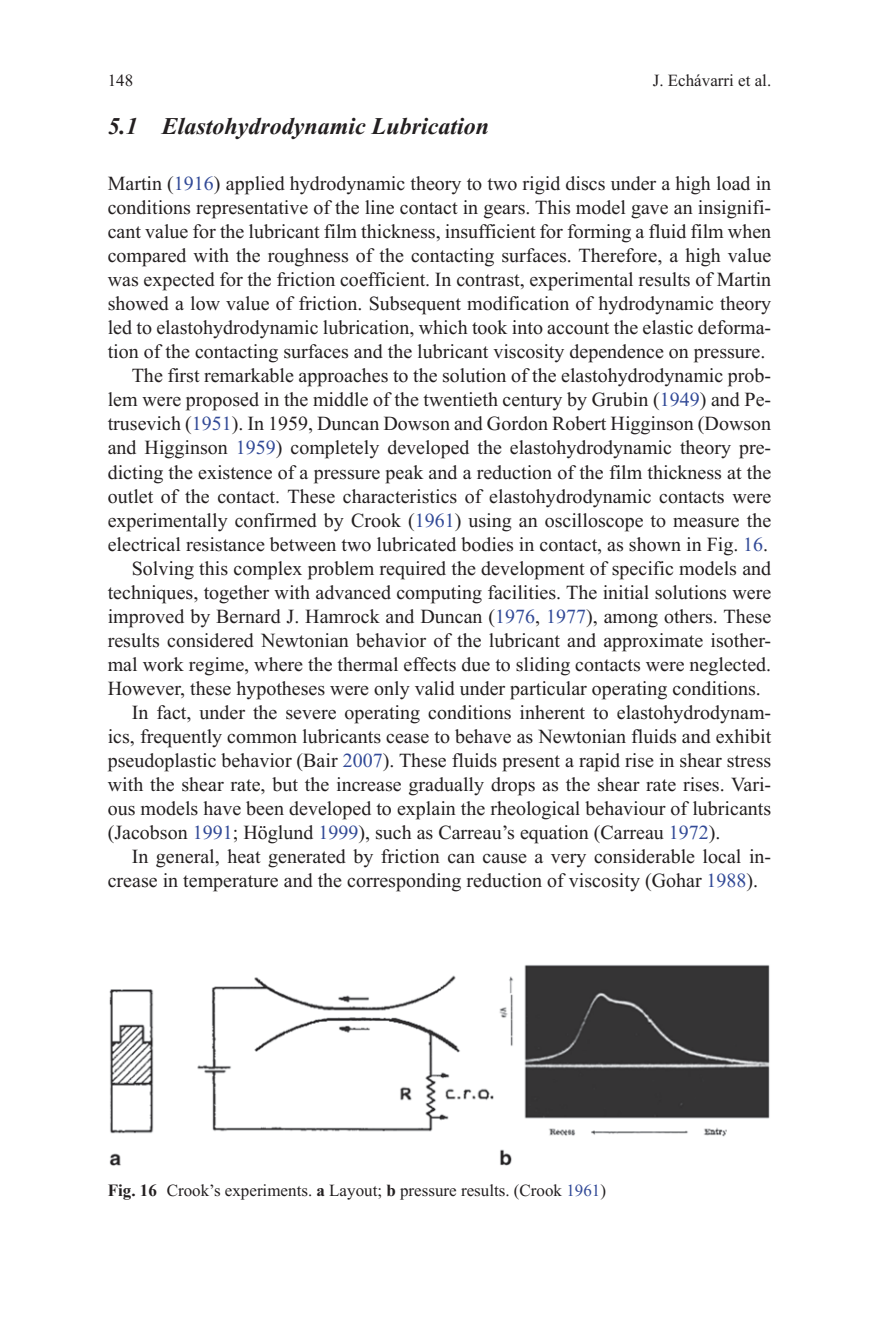
<style>
.page{position:relative;width:879px;height:1333px;background:#fff}
.page>*{position:absolute;margin:0;border:0;box-sizing:border-box;transform-origin:0 0}
.t1{font:italic 700 24px "Times New Roman";color:#231f20}
.t2{font:20px "Times New Roman";color:#231f20}
.t3{font:17px "Times New Roman";color:#231f20}
.s1{color:#324a97}
.s2{font-weight:700}
.s3{font-family:"Times New Roman PS Bold MT2"}
</style>
<div class="page">
<img style="left:109px;top:965px;width:661px;height:201px">
<p class="t3" style="left:108px;top:69px;width:27px">148</p>
<p class="t3" style="left:653px;top:69px;width:120px">J. Echávarri et al.</p>
<p class="t1" style="left:108px;top:109px;width:383px">5.1 Elastohydrodynamic Lubrication</p>
<p class="t2" style="left:108px;top:170px;width:665px">Martin (<span class="s1">1916</span>) applied hydrodynamic theory to two rigid discs under a high load in</p>
<p class="t2" style="left:108px;top:194px;width:665px">conditions representative of the line contact in gears. This model gave an insignifi-</p>
<p class="t2" style="left:108px;top:218px;width:665px">cant value for the lubricant film thickness, insufficient for forming a fluid film when</p>
<p class="t2" style="left:108px;top:242px;width:665px">compared with the roughness of the contacting surfaces. Therefore, a high value</p>
<p class="t2" style="left:108px;top:266px;width:665px">was expected for the friction coefficient. In contrast, experimental results of Martin</p>
<p class="t2" style="left:108px;top:290px;width:665px">showed a low value of friction. Subsequent modification of hydrodynamic theory</p>
<p class="t2" style="left:108px;top:314px;width:665px">led to elastohydrodynamic lubrication, which took into account the elastic deforma-</p>
<p class="t2" style="left:108px;top:338px;width:659px">tion of the contacting surfaces and the lubricant viscosity dependence on pressure.</p>
<p class="t2" style="left:132px;top:362px;width:641px">The first remarkable approaches to the solution of the elastohydrodynamic prob-</p>
<p class="t2" style="left:108px;top:386px;width:665px">lem were proposed in the middle of the twentieth century by Grubin (<span class="s1">1949</span>) and Pe-</p>
<p class="t2" style="left:108px;top:410px;width:665px">trusevich (<span class="s1">1951</span>). In 1959, Duncan Dowson and Gordon Robert Higginson (Dowson</p>
<p class="t2" style="left:108px;top:434px;width:665px">and Higginson <span class="s1">1959</span>) completely developed the elastohydrodynamic theory pre-</p>
<p class="t2" style="left:108px;top:458px;width:665px">dicting the existence of a pressure peak and a reduction of the film thickness at the</p>
<p class="t2" style="left:108px;top:482px;width:665px">outlet of the contact. These characteristics of elastohydrodynamic contacts were</p>
<p class="t2" style="left:108px;top:506px;width:665px">experimentally confirmed by Crook (<span class="s1">1961</span>) using an oscilloscope to measure the</p>
<p class="t2" style="left:108px;top:530px;width:662px">electrical resistance between two lubricated bodies in contact, as shown in Fig. <span class="s1">16</span>.</p>
<p class="t2" style="left:132px;top:554px;width:641px">Solving this complex problem required the development of specific models and</p>
<p class="t2" style="left:108px;top:578px;width:665px">techniques, together with advanced computing facilities. The initial solutions were</p>
<p class="t2" style="left:108px;top:602px;width:665px">improved by Bernard J. Hamrock and Duncan (<span class="s1">1976</span>, <span class="s1">1977</span>), among others. These</p>
<p class="t2" style="left:108px;top:626px;width:665px">results considered Newtonian behavior of the lubricant and approximate isother-</p>
<p class="t2" style="left:108px;top:650px;width:665px">mal work regime, where the thermal effects due to sliding contacts were neglected.</p>
<p class="t2" style="left:108px;top:674px;width:654px">However, these hypotheses were only valid under particular operating conditions.</p>
<p class="t2" style="left:132px;top:698px;width:641px">In fact, under the severe operating conditions inherent to elastohydrodynam-</p>
<p class="t2" style="left:108px;top:722px;width:665px">ics, frequently common lubricants cease to behave as Newtonian fluids and exhibit</p>
<p class="t2" style="left:108px;top:746px;width:665px">pseudoplastic behavior (Bair <span class="s1">2007</span>). These fluids present a rapid rise in shear stress</p>
<p class="t2" style="left:108px;top:770px;width:665px">with the shear rate, but the increase gradually drops as the shear rate rises. Vari-</p>
<p class="t2" style="left:108px;top:794px;width:665px">ous models have been developed to explain the rheological behaviour of lubricants</p>
<p class="t2" style="left:108px;top:818px;width:614px">(Jacobson <span class="s1">1991</span>; Höglund <span class="s1">1999</span>), such as Carreau’s equation (Carreau <span class="s1">1972</span>).</p>
<p class="t2" style="left:132px;top:842px;width:641px">In general, heat generated by friction can cause a very considerable local in-</p>
<p class="t2" style="left:108px;top:866px;width:652px">crease in temperature and the corresponding reduction of viscosity (Gohar <span class="s1">1988</span>).</p>
<p class="t3" style="left:108px;top:1178px;width:500px"><span class="s2">Fig. 16</span> Crook’s experiments. <span class="s3">a</span> Layout; <span class="s3">b</span> pressure results. (Crook <span class="s1">1961</span>)</p>
</div>
